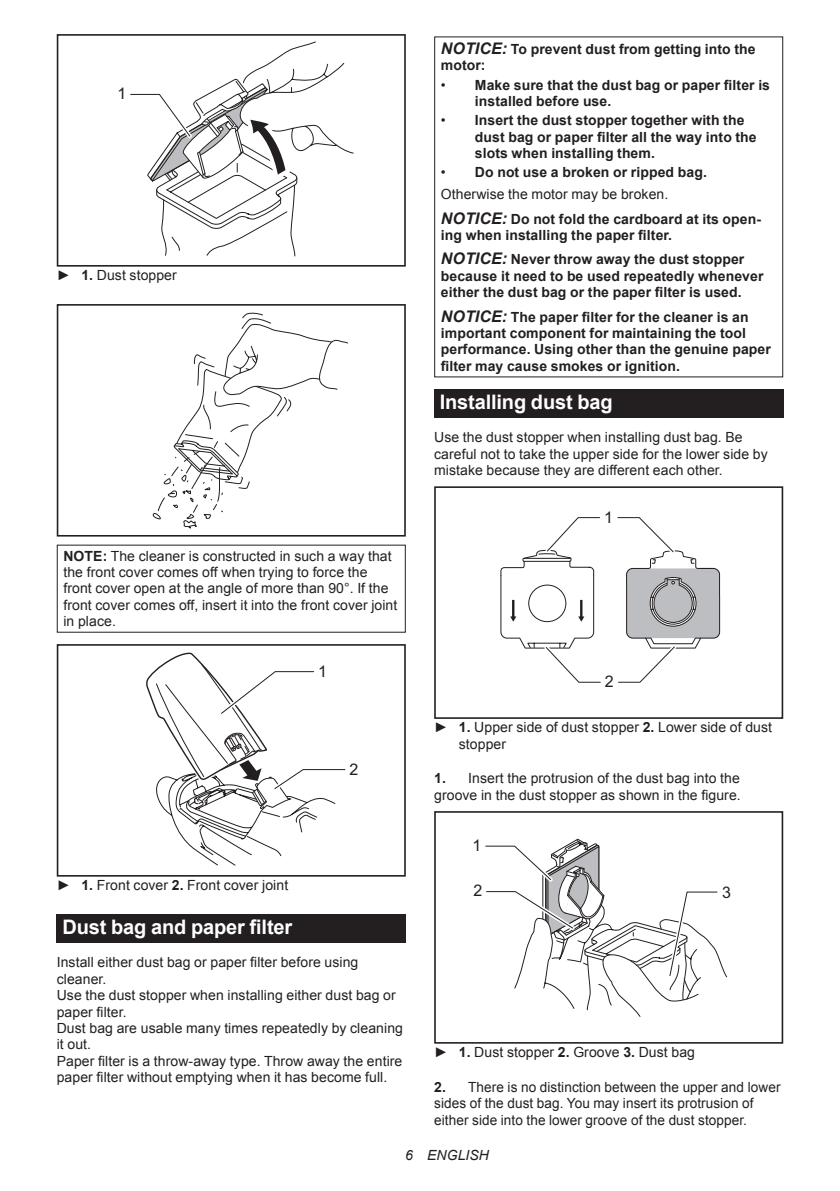
<style>
.page{position:relative;width:840px;height:1191px;background:#fff}
.page>*{position:absolute;margin:0;border:0;box-sizing:border-box;transform-origin:0 0}
.t1{font:700 20px "Arial";letter-spacing:-.01em;color:#fff}
.t2{font:16px "Arial";color:#231f20}
.t3{font:14px/16.4px "Arial";letter-spacing:.005em;color:#231f20}
.t4{font:700 14px/16.4px "Arial";letter-spacing:.005em;color:#231f20}
.t5{font:italic 14px "Arial";letter-spacing:.005em;color:#231f20}
.s1{font-weight:700}
.s2{font-style:italic;font-size:16px}
.s3{font-weight:400}
</style>
<div class="page">
<div style="left:57px;top:34px;width:348px;height:233px;border:2px solid #231f20"></div>
<svg style="left:130px;top:41px;width:223px;height:216px"></svg>
<svg style="left:152px;top:312px;width:196px;height:217px"></svg>
<div style="left:57px;top:304px;width:348px;height:232px;border:2px solid #231f20"></div>
<div style="left:57px;top:644px;width:348px;height:232px;border:2px solid #231f20"></div>
<svg style="left:146px;top:652px;width:200px;height:214px"></svg>
<div style="left:57px;top:914px;width:348px;height:28px;background:#231f20"></div>
<div style="left:434px;top:389px;width:348px;height:28px;background:#231f20"></div>
<div style="left:434px;top:486px;width:348px;height:233px;border:2px solid #231f20"></div>
<svg style="left:500px;top:517px;width:220px;height:166px"></svg>
<div style="left:434px;top:811px;width:348px;height:232px;border:2px solid #231f20"></div>
<svg style="left:485px;top:838px;width:242px;height:179px"></svg>
<p class="t2" style="left:117px;top:84px;width:10px">1</p>
<p class="t3" style="left:57px;top:267px;width:121px">► <span class="s1">1.</span> Dust stopper</p>
<p class="t3" style="left:63px;top:548px;width:335px"><span class="s1">NOTE:</span> The cleaner is constructed in such a way that the front cover comes off when trying to force the front cover open at the angle of more than 90°. If the front cover comes off, insert it into the front cover joint in place.</p>
<p class="t2" style="left:318px;top:662px;width:10px">1</p>
<p class="t2" style="left:349px;top:760px;width:10px">2</p>
<p class="t3" style="left:57px;top:877px;width:233px">► <span class="s1">1.</span> Front cover <span class="s1">2.</span> Front cover joint</p>
<h1 class="t1" style="left:62px;top:913px;width:231px">Dust bag and paper filter</h1>
<p class="t3" style="left:57px;top:954px;width:347px">Install either dust bag or paper filter before using cleaner.<br>Use the dust stopper when installing either dust bag or paper filter.<br>Dust bag are usable many times repeatedly by cleaning it out.<br>Paper filter is a throw-away type. Throw away the entire paper filter without emptying when it has become full.</p>
<p class="t4" style="left:440px;top:42px;width:316px"><span class="s2">NOTICE:</span> To prevent dust from getting into the motor:</p>
<p class="t4" style="left:474px;top:77px;width:296px;text-indent:-34px"><span class="s3">•</span> Make sure that the dust bag or paper filter is installed before use.</p>
<p class="t4" style="left:474px;top:113px;width:283px;text-indent:-34px"><span class="s3">•</span> Insert the dust stopper together with the dust bag or paper filter all the way into the slots when installing them.</p>
<p class="t3" style="left:440px;top:161px;width:267px;line-height:22px">• <span class="s1">Do not use a broken or ripped bag.<br></span>Otherwise the motor may be broken.</p>
<p class="t4" style="left:440px;top:212px;width:321px"><span class="s2">NOTICE:</span> Do not fold the cardboard at its open&shy;ing when installing the paper filter.</p>
<p class="t4" style="left:440px;top:252px;width:324px"><span class="s2">NOTICE:</span> Never throw away the dust stopper because it need to be used repeatedly whenever either the dust bag or the paper filter is used.</p>
<p class="t4" style="left:440px;top:309px;width:331px"><span class="s2">NOTICE:</span> The paper filter for the cleaner is an important component for maintaining the tool performance. Using other than the genuine paper filter may cause smokes or ignition.</p>
<h1 class="t1" style="left:439px;top:394px;width:174px">Installing dust bag</h1>
<p class="t3" style="left:434px;top:429px;width:335px">Use the dust stopper when installing dust bag. Be careful not to take the upper side for the lower side by mistake because they are different each other.</p>
<p class="t2" style="left:604px;top:508px;width:10px">1</p>
<p class="t2" style="left:604px;top:672px;width:10px">2</p>
<p class="t3" style="left:458px;top:719px;width:314px;text-indent:-25px">► <span class="s1">1.</span> Upper side of dust stopper <span class="s1">2.</span> Lower side of dust stopper</p>
<p class="t3" style="left:434px;top:771px;width:308px"><span class="s1">1.</span> Insert the protrusion of the dust bag into the groove in the dust stopper as shown in the figure.</p>
<p class="t2" style="left:472px;top:836px;width:10px">1</p>
<p class="t2" style="left:473px;top:881px;width:10px">2</p>
<p class="t2" style="left:721px;top:882px;width:10px">3</p>
<p class="t3" style="left:434px;top:1044px;width:262px">► <span class="s1">1.</span> Dust stopper <span class="s1">2.</span> Groove <span class="s1">3.</span> Dust bag</p>
<p class="t3" style="left:434px;top:1080px;width:347px"><span class="s1">2.</span> There is no distinction between the upper and lower sides of the dust bag. You may insert its protrusion of either side into the lower groove of the dust stopper.</p>
<p class="t5" style="left:405px;top:1147px;width:85px">6 ENGLISH</p>
</div>
